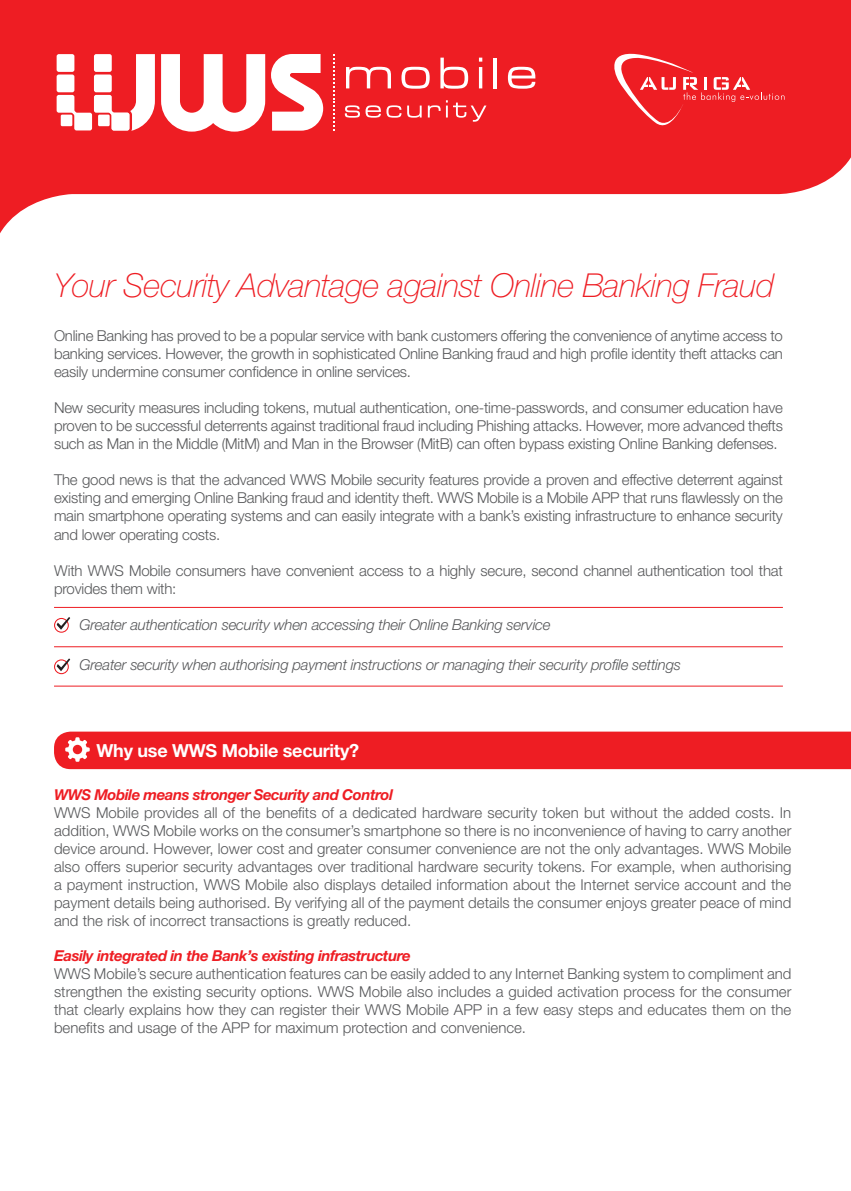
<style>
.page{position:relative;width:851px;height:1191px;background:#fff}
.page>*{position:absolute;margin:0;border:0;box-sizing:border-box;transform-origin:0 0}
.t1{font:italic 100 33px "Helvetica Neue LT Pro";letter-spacing:-.015em;color:#ee1d23}
.t2{font:700 18px "Helvetica Neue LT Pro";letter-spacing:-.015em;color:#fff}
.t3{font:300 15px/18px "Helvetica Neue LT Pro";letter-spacing:-.015em;color:#57585a;text-align:justify}
.t4{font:italic 300 15px "Helvetica Neue LT Pro";letter-spacing:-.015em;color:#57585a}
.t5{font:italic 700 15px "Helvetica Neue LT Pro";letter-spacing:-.03em;color:#ee1d23}
</style>
<div class="page">
<svg style="left:0;top:194px;width:685px;height:39px"></svg>
<div style="left:0;top:0;width:850px;height:194px;background:#ee1d23"></div>
<svg style="left:54px;top:617px;width:16px;height:15px"></svg>
<svg style="left:54px;top:658px;width:16px;height:16px"></svg>
<hr style="left:54px;top:646px;width:728px;height:1px;background:#ee1d23">
<hr style="left:54px;top:607px;width:728px;height:1px;background:#ee1d23">
<hr style="left:54px;top:686px;width:728px;height:1px;background:#ee1d23">
<div style="left:54px;top:731px;width:796px;height:38px;background:#ee1d23"></div>
<svg style="left:614px;top:54px;width:170px;height:71px;background:#ef3439"></svg>
<svg style="left:271px;top:54px;width:52px;height:77px"></svg>
<svg style="left:161px;top:54px;width:104px;height:78px"></svg>
<div style="left:74px;top:113px;width:18px;height:17px;background:#fff;border-radius:2px"></div>
<div style="left:57px;top:95px;width:17px;height:18px;background:#fff;border-radius:2px"></div>
<div style="left:57px;top:74px;width:17px;height:18px;background:#fff;border-radius:2px"></div>
<div style="left:57px;top:54px;width:17px;height:18px;background:#fff;border-radius:2px"></div>
<svg style="left:69px;top:108px;width:9px;height:8px"></svg>
<div style="left:61px;top:115px;width:11px;height:11px;background:#fff"></div>
<div style="left:98px;top:115px;width:12px;height:11px;background:#fff"></div>
<div style="left:112px;top:113px;width:17px;height:17px;background:#fff;border-radius:2px"></div>
<div style="left:94px;top:95px;width:18px;height:18px;background:#fff;border-radius:2px"></div>
<div style="left:94px;top:74px;width:18px;height:18px;background:#fff;border-radius:2px"></div>
<div style="left:94px;top:54px;width:18px;height:18px;background:#fff;border-radius:2px"></div>
<svg style="left:107px;top:108px;width:8px;height:8px"></svg>
<svg style="left:130px;top:54px;width:25px;height:77px"></svg>
<svg style="left:333px;top:54px;width:1px;height:77px"></svg>
<svg style="left:346px;top:67px;width:45px;height:21px"></svg>
<svg style="left:401px;top:67px;width:28px;height:22px"></svg>
<svg style="left:440px;top:58px;width:28px;height:31px"></svg>
<svg style="left:479px;top:58px;width:3px;height:4px"></svg>
<hr style="left:479px;top:67px;width:3px;height:21px;background:#fff">
<hr style="left:493px;top:58px;width:4px;height:30px;background:#fff">
<svg style="left:508px;top:67px;width:27px;height:22px"></svg>
<svg style="left:345px;top:105px;width:56px;height:13px"></svg>
<svg style="left:407px;top:106px;width:14px;height:12px"></svg>
<svg style="left:428px;top:105px;width:12px;height:12px"></svg>
<svg style="left:446px;top:100px;width:40px;height:22px"></svg>
<h1 class="t1" style="left:54px;top:266px;width:722px">Your Security Advantage against Online Banking Fraud</h1>
<p class="t3" style="left:54px;top:327px;width:730px">Online Banking has proved to be a popular service with bank customers offering the convenience of anytime access to banking services. However, the growth in sophisticated Online Banking fraud and high profile identity theft attacks can easily undermine consumer confidence in online services.</p>
<p class="t3" style="left:54px;top:399px;width:730px">New security measures including tokens, mutual authentication, one-time-passwords, and consumer education have proven to be successful deterrents against traditional fraud including Phishing attacks. However, more advanced thefts such as Man in the Middle (MitM) and Man in the Browser (MitB) can often bypass existing Online Banking defenses.</p>
<p class="t3" style="left:54px;top:471px;width:730px">The good news is that the advanced WWS Mobile security features provide a proven and effective deterrent against existing and emerging Online Banking fraud and identity theft. WWS Mobile is a Mobile APP that runs flawlessly on the main smartphone operating systems and can easily integrate with a bank’s existing infrastructure to enhance security and lower operating costs.</p>
<p class="t3" style="left:54px;top:561px;width:730px">With WWS Mobile consumers have convenient access to a highly secure, second channel authentication tool that provides them with:</p>
<p class="t4" style="left:80px;top:615px;width:472px">Greater authentication security when accessing their Online Banking service</p>
<p class="t4" style="left:80px;top:656px;width:603px">Greater security when authorising payment instructions or managing their security profile settings</p>
<p class="t2" style="left:97px;top:739px;width:264px">Why use WWS Mobile security?</p>
<p class="t5" style="left:54px;top:785px;width:340px">WWS Mobile means stronger Security and Control</p>
<p class="t3" style="left:54px;top:803px;width:738px">WWS Mobile provides all of the benefits of a dedicated hardware security token but without the added costs. In addition, WWS Mobile works on the consumer’s smartphone so there is no inconvenience of having to carry another device around. However, lower cost and greater consumer convenience are not the only advantages. WWS Mobile also offers superior security advantages over traditional hardware security tokens. For example, when authorising a payment instruction, WWS Mobile also displays detailed information about the Internet service account and the payment details being authorised. By verifying all of the payment details the consumer enjoys greater peace of mind and the risk of incorrect transactions is greatly reduced.</p>
<p class="t5" style="left:54px;top:946px;width:358px">Easily integrated in the Bank’s existing infrastructure</p>
<p class="t3" style="left:54px;top:964px;width:738px">WWS Mobile’s secure authentication features can be easily added to any Internet Banking system to compliment and strengthen the existing security options. WWS Mobile also includes a guided activation process for the consumer that clearly explains how they can register their WWS Mobile APP in a few easy steps and educates them on the benefits and usage of the APP for maximum protection and convenience.</p>
</div>
